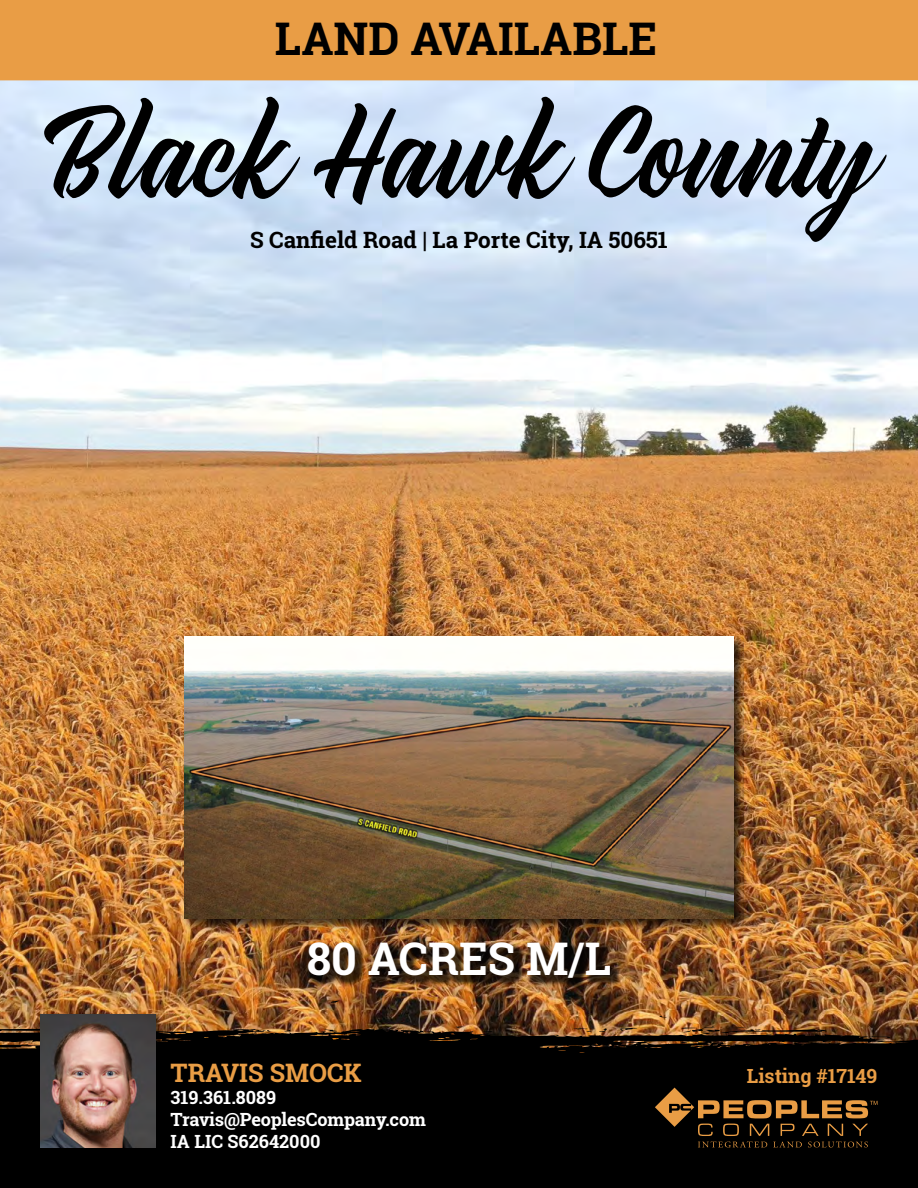
<style>
.page{position:relative;width:918px;height:1188px;background:#fff}
.page>*{position:absolute;margin:0;border:0;box-sizing:border-box;transform-origin:0 0}
.t1{font:133.5px "Hot Salsa";color:#000}
.t2{font:700 45px "Roboto Slab";color:#000}
.t3{font:700 45px "Roboto Slab";color:#fff}
.t4{font:700 25.5px "Roboto Slab";color:#e99d45}
.t5{font:700 22.5px "Roboto Slab";color:#000}
.t6{font:700 19.5px "Roboto Slab";color:#e99d45}
.t7{font:700 18.15px/21.8px "Roboto Slab";letter-spacing:-.01em;color:#fff}
</style>
<div class="page">
<img style="left:0;top:80px;width:918px;height:948px">
<svg style="left:331px;top:1001px;width:9px;height:2px"></svg>
<svg style="left:454px;top:1026px;width:9px;height:2px"></svg>
<svg style="left:655px;top:1016px;width:12px;height:2px"></svg>
<svg style="left:681px;top:1026px;width:146px;height:2px"></svg>
<svg style="left:915px;top:1016px;width:3px;height:4px"></svg>
<div style="left:0;top:1028px;width:918px;height:160px;background:#000"></div>
<div style="left:39px;top:1012px;width:123px;height:142px;background:#000;opacity:.75"></div>
<img style="left:40px;top:1014px;width:115px;height:134px">
<svg style="left:655px;top:1088px;width:222px;height:60px"></svg>
<div style="left:182px;top:634px;width:564px;height:298px;background:#000;opacity:.75"></div>
<img style="left:185px;top:636px;width:548px;height:283px">
<div style="left:0;top:0;width:918px;height:80px;background:#e99d45"></div>
<div style="left:306px;top:941px;width:315px;height:48px;background:#000;opacity:.75"></div>
<h2 class="t2" style="left:275px;top:8px;width:384px">LAND AVAILABLE</h2>
<h1 class="t1" style="left:41px;top:71px;width:831px">Black Hawk County</h1>
<p class="t5" style="left:250px;top:225px;width:419px">S Canfield Road | La Porte City, IA 50651</p>
<h2 class="t3" style="left:307px;top:928px;width:306px">80 ACRES M/L</h2>
<h3 class="t4" style="left:171px;top:1056px;width:193px">TRAVIS SMOCK</h3>
<p class="t7" style="left:171px;top:1086px;width:257px">319.361.8089<br>Travis@PeoplesCompany.com<br>IA LIC S62642000</p>
<p class="t6" style="left:747px;top:1062px;width:132px">Listing #17149</p>
</div>
